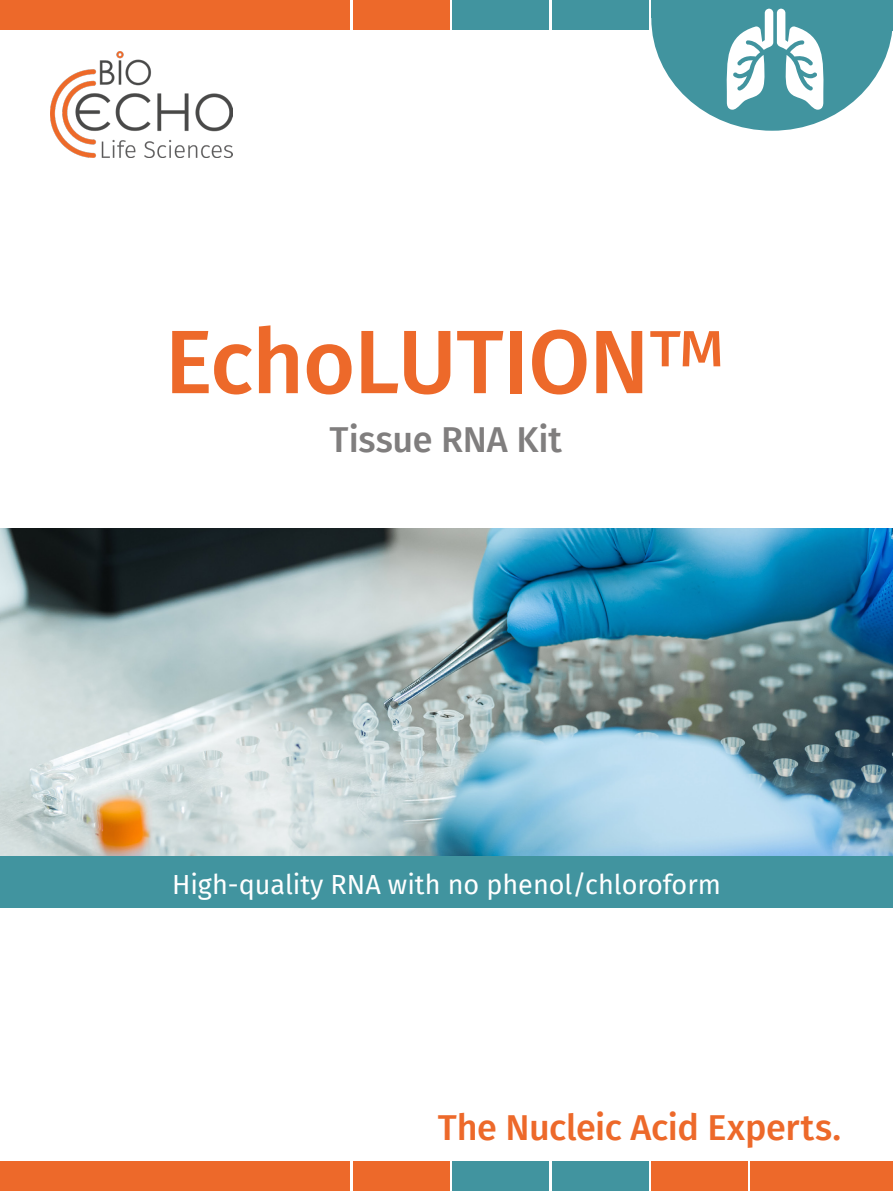
<style>
.page{position:relative;width:893px;height:1191px;background:#fff}
.page>*{position:absolute;margin:0;border:0;box-sizing:border-box;transform-origin:0 0}
.t1{font:500 90px "Fira Sans";letter-spacing:-.015em;color:#ed692a}
.t2{font:500 36px "Fira Sans";letter-spacing:-.01em;color:#ed692a}
.t3{font:500 36px "Fira Sans";letter-spacing:-.005em;color:#807e7e}
.t4{font:27px "Fira Sans";color:#fff}
.s1{font-weight:400}
</style>
<div class="page">
<img style="left:0;top:528px;width:893px;height:328px">
<div style="left:0;top:0;width:350px;height:30px;background:#ed692a"></div>
<div style="left:353px;top:0;width:96px;height:30px;background:#ed692a"></div>
<div style="left:452px;top:0;width:97px;height:30px;background:#41949f"></div>
<div style="left:552px;top:0;width:96px;height:30px;background:#41949f"></div>
<img style="left:50px;top:51px;width:183px;height:106px">
<div style="left:0;top:856px;width:893px;height:52px;background:#41949f"></div>
<div style="left:0;top:1161px;width:350px;height:30px;background:#ed692a"></div>
<div style="left:353px;top:1161px;width:96px;height:30px;background:#ed692a"></div>
<div style="left:452px;top:1161px;width:97px;height:30px;background:#41949f"></div>
<div style="left:552px;top:1161px;width:96px;height:30px;background:#41949f"></div>
<div style="left:651px;top:1161px;width:97px;height:30px;background:#ed692a"></div>
<div style="left:751px;top:1161px;width:142px;height:30px;background:#ed692a"></div>
<svg style="left:651px;top:0;width:242px;height:131px"></svg>
<h1 class="t1" style="left:165px;top:289px;width:563px">EchoLUTION<span class="s1">™</span></h1>
<h2 class="t3" style="left:330px;top:410px;width:234px">Tissue RNA Kit</h2>
<p class="t4" style="left:172px;top:864px;width:550px">High-quality RNA with no phenol/chloroform</p>
<h2 class="t2" style="left:438px;top:1098px;width:405px">The Nucleic Acid Experts.</h2>
</div>
